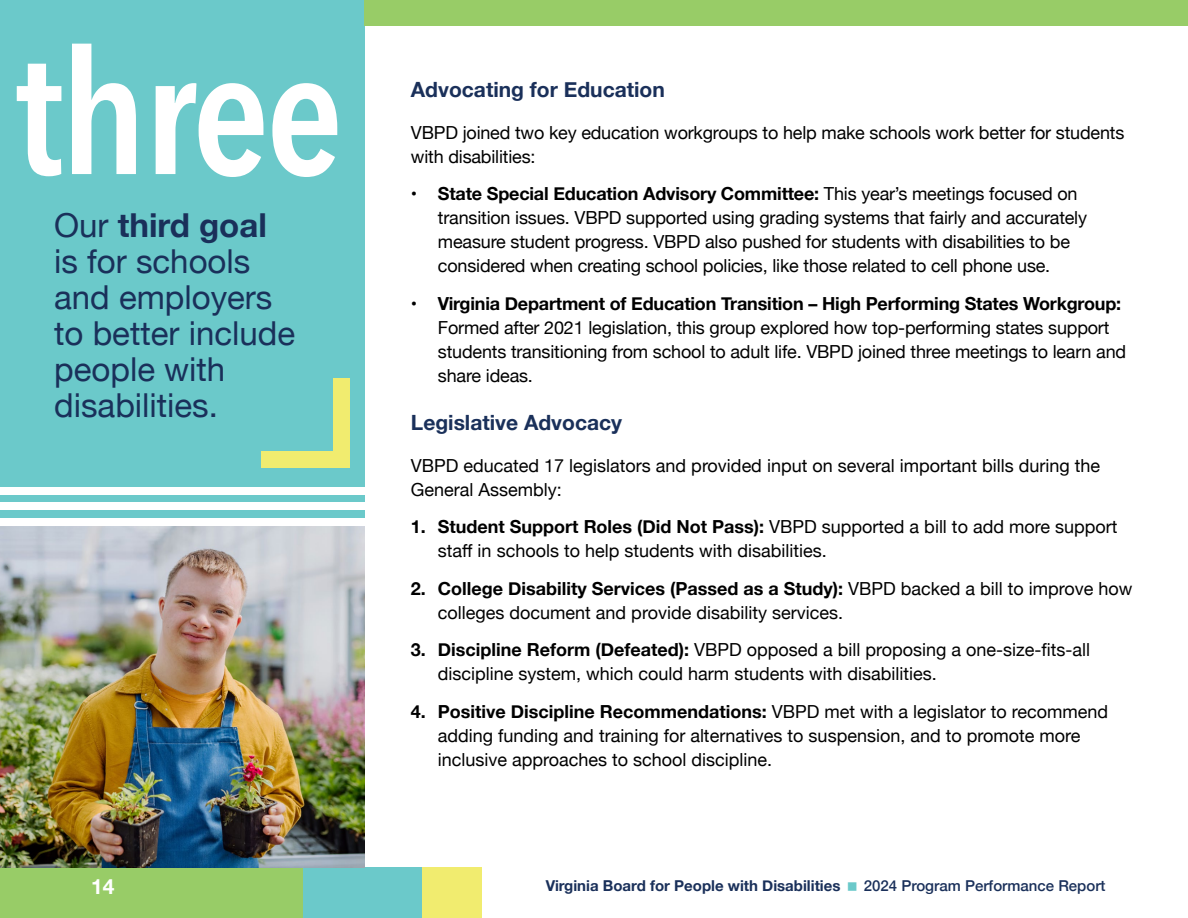
<style>
.page{position:relative;width:1188px;height:918px;background:#fff}
.page>*{position:absolute;margin:0;border:0;box-sizing:border-box;transform-origin:0 0}
.Heading_2{font:600 172.5px "Avenir Next Condensed";letter-spacing:-.02em;color:#fff}
.Body{font:33px/36px "Helvetica Neue";color:#1a305a}
.t1{font:700 21px "Helvetica Neue";color:#1a305a}
.t2{font:700 21px "Helvetica Neue";color:#fff}
.Body-2{font:18px/24px "Helvetica Neue";letter-spacing:-.01em;color:#000}
.t3{font:700 15px "Helvetica Neue";color:#1a305a}
.t4{font:500 15px "Helvetica Neue";color:#1a305a}
.s1{font-weight:700}
</style>
<div class="page">
<div style="left:0;top:867px;width:303px;height:51px;background:#98cc67"></div>
<div style="left:303px;top:867px;width:119px;height:51px;background:#6bc9ca"></div>
<div style="left:422px;top:867px;width:59px;height:51px;background:#f1ec6f"></div>
<div style="left:0;top:0;width:364px;height:815px;background:#6bc9ca"></div>
<img style="left:0;top:525px;width:364px;height:342px">
<div style="left:364px;top:0;width:824px;height:25px;background:#98cc67"></div>
<div style="left:0;top:487px;width:386px;height:8px;background:#fff"></div>
<div style="left:0;top:503px;width:404px;height:7px;background:#fff"></div>
<div style="left:0;top:518px;width:404px;height:7px;background:#fff"></div>
<div style="left:261px;top:451px;width:88px;height:16px;background:#f1ec6f"></div>
<div style="left:333px;top:378px;width:16px;height:89px;background:#f1ec6f"></div>
<p class="Heading_2" style="left:15px;top:-35px;width:330px">three</p>
<p class="Body" style="left:54px;top:209px;width:242px">Our <span class="s1">third goal </span>is for schools and employers to better include people with disabilities.</p>
<h2 class="t1" style="left:411px;top:73px;width:255px">Advocating for Education</h2>
<p class="Body-2" style="left:411px;top:122px;width:715px">VBPD joined two key education workgroups to help make schools work better for students with disabilities:</p>
<p class="Body-2" style="left:438px;top:183px;width:651px;text-indent:-27px"><span class="s1">• State Special Education Advisory Committee:</span> This year’s meetings focused on transition issues. VBPD supported using grading systems that fairly and accurately measure student progress. VBPD also pushed for students with disabilities to be considered when creating school policies, like those related to cell phone use.</p>
<p class="Body-2" style="left:438px;top:293px;width:690px;text-indent:-27px"><span class="s1">• Virginia Department of Education Transition – High Performing States Workgroup:<br></span>Formed after 2021 legislation, this group explored how top-performing states support students transitioning from school to adult life. VBPD joined three meetings to learn and share ideas.</p>
<h2 class="t1" style="left:411px;top:406px;width:213px">Legislative Advocacy</h2>
<p class="Body-2" style="left:411px;top:454px;width:691px">VBPD educated 17 legislators and provided input on several important bills during the<br>General Assembly:</p>
<p class="Body-2" style="left:438px;top:516px;width:681px;text-indent:-27px"><span class="s1">1. Student Support Roles (Did Not Pass):</span> VBPD supported a bill to add more support staff in schools to help students with disabilities.</p>
<p class="Body-2" style="left:438px;top:577px;width:696px;text-indent:-27px"><span class="s1">2. College Disability Services (Passed as a Study):</span> VBPD backed a bill to improve how colleges document and provide disability services.</p>
<p class="Body-2" style="left:438px;top:639px;width:654px;text-indent:-27px"><span class="s1">3. Discipline Reform (Defeated):</span> VBPD opposed a bill proposing a one-size-fits-all discipline system, which could harm students with disabilities.</p>
<p class="Body-2" style="left:438px;top:700px;width:672px;text-indent:-27px"><span class="s1">4. Positive Discipline Recommendations:</span> VBPD met with a legislator to recommend adding funding and training for alternatives to suspension, and to promote more inclusive approaches to school discipline.</p>
<p class="t2" style="left:91px;top:870px;width:25px">14</p>
<p class="t3" style="left:546px;top:873px;width:296px">Virginia Board for People with Disabilities</p>
<p class="t4" style="left:864px;top:873px;width:243px">2024 Program Performance Report</p>
</div>
